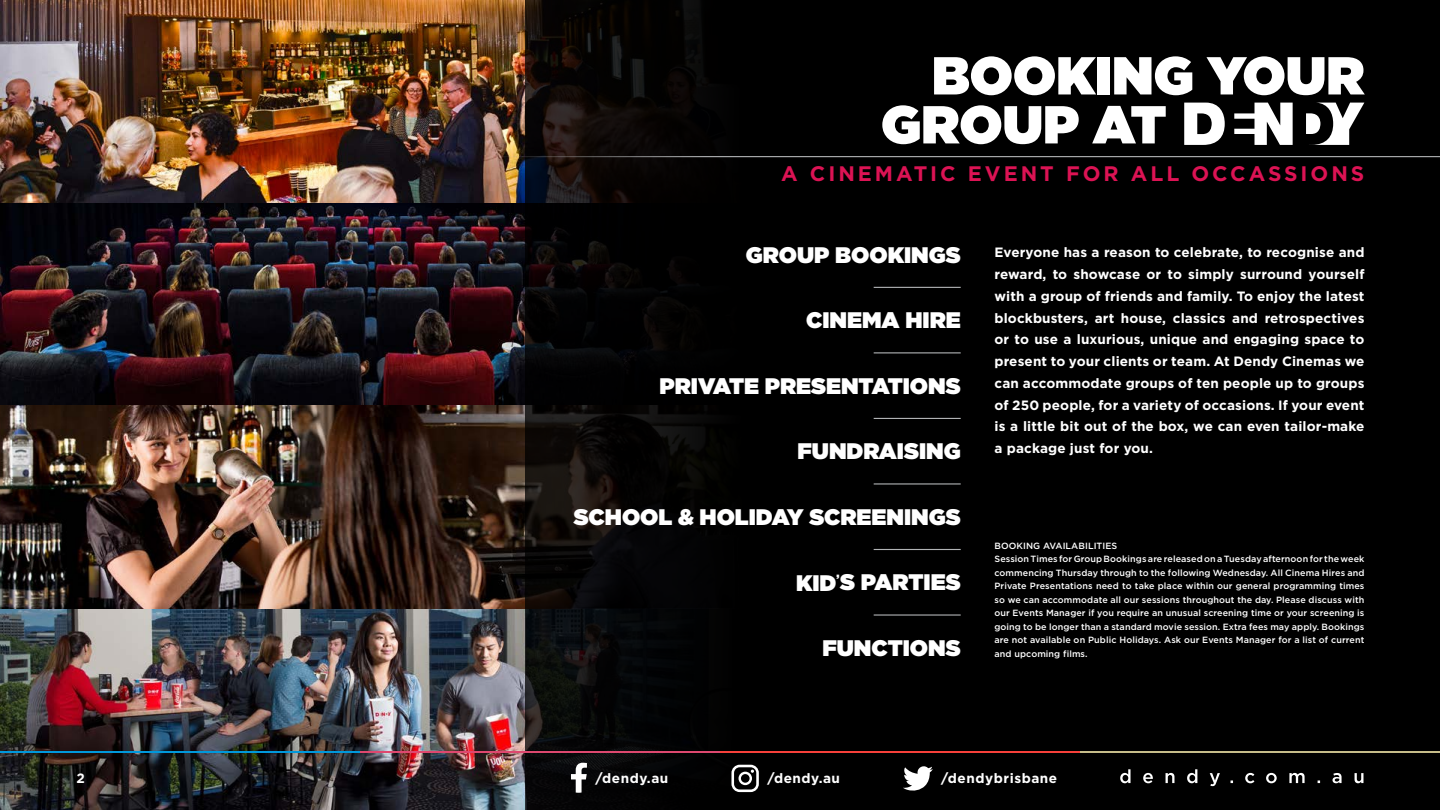
<style>
.page{position:relative;width:1440px;height:810px;background:#fff}
.page>*{position:absolute;margin:0;border:0;box-sizing:border-box;transform-origin:0 0}
.t1{font:900 53.32px/49px "Gotham";color:#fff}
.t2{font:900 22.5px "Gotham";color:#fff}
.t3{font:700 21px "Gotham";letter-spacing:.14em;color:#dc1354}
.t4{font:700 13.58px "Gotham";letter-spacing:.04em;color:#fff}
.t5{font:700 13.5px/21.8px "Gotham";letter-spacing:.01em;color:#fff;text-align:justify}
.t6{font:500 9px/13.5px "Gotham";letter-spacing:.01em;color:#fff}
</style>
<div class="page">
<img style="left:0;top:0;width:525px;height:810px">
<div style="left:525px;top:0;width:915px;height:810px;background:#000"></div>
<svg style="left:1120px;top:769px;width:243px;height:17px"></svg>
<svg style="left:571px;top:763px;width:16px;height:30px"></svg>
<svg style="left:731px;top:765px;width:28px;height:27px"></svg>
<svg style="left:903px;top:766px;width:30px;height:25px"></svg>
<hr style="left:1080px;top:752px;width:360px;height:1px;background:#c6bc89">
<hr style="left:720px;top:752px;width:360px;height:1px;background:#f7403a">
<hr style="left:0;top:752px;width:360px;height:1px;background:#0098db">
<hr style="left:360px;top:752px;width:360px;height:1px;background:#de486f">
<svg style="left:1184px;top:103px;width:180px;height:42px"></svg>
<hr style="left:874px;top:287px;width:87px;height:1px;background:#b1b3b5">
<hr style="left:874px;top:352px;width:87px;height:1px;background:#b1b3b5">
<hr style="left:874px;top:418px;width:87px;height:1px;background:#b1b3b5">
<hr style="left:874px;top:483px;width:87px;height:2px;background:#b1b3b5">
<hr style="left:874px;top:549px;width:87px;height:1px;background:#b1b3b5">
<hr style="left:874px;top:614px;width:87px;height:2px;background:#b1b3b5">
<hr style="left:272px;top:156px;width:1168px;height:1px;background:#b1b3b5">
<h1 class="t1" style="left:881px;top:50px;width:485px;text-indent:51px">BOOKING YOUR<br>GROUP AT</h1>
<h3 class="t3" style="left:781px;top:161px;width:585px">A CINEMATIC EVENT FOR ALL OCCASSIONS</h3>
<h2 class="t2" style="left:746px;top:242px;width:216px">GROUP BOOKINGS</h2>
<h2 class="t2" style="left:806px;top:307px;width:156px">CINEMA HIRE</h2>
<h2 class="t2" style="left:660px;top:373px;width:303px">PRIVATE PRESENTATIONS</h2>
<h2 class="t2" style="left:798px;top:438px;width:165px">FUNDRAISING</h2>
<h2 class="t2" style="left:574px;top:504px;width:389px">SCHOOL &amp; HOLIDAY SCREENINGS</h2>
<h2 class="t2" style="left:796px;top:570px;width:166px">KID<sup>’</sup>S PARTIES</h2>
<h2 class="t2" style="left:822px;top:635px;width:140px">FUNCTIONS</h2>
<p class="t5" style="left:994px;top:241px;width:372px">Everyone has a reason to celebrate, to recognise and reward, to showcase or to simply surround yourself with a group of friends and family. To enjoy the latest blockbusters, art house, classics and retrospectives or to use a luxurious, unique and engaging space to present to your clients or team. At Dendy Cinemas we can accommodate groups of ten people up to groups of 250 people, for a variety of occasions. If your event is a little bit out of the box, we can even tailor-make a package just for you.</p>
<p class="t6" style="left:994px;top:539px;width:371px">BOOKING AVAILABILITIES<br>Session Times for Group Bookings are released on a Tuesday afternoon for the week commencing Thursday through to the following Wednesday. All Cinema Hires and Private Presentations need to take place within our general programming times so we can accommodate all our sessions throughout the day. Please discuss with our Events Manager if you require an unusual screening time or your screening is going to be longer than a standard movie session. Extra fees may apply. Bookings are not available on Public Holidays. Ask our Events Manager for a list of current and upcoming films.</p>
<h3 class="t5" style="left:77px;top:767px;width:10px">2</h3>
<h3 class="t4" style="left:595px;top:770px;width:74px">/dendy.au</h3>
<h3 class="t4" style="left:767px;top:771px;width:74px">/dendy.au</h3>
<h3 class="t4" style="left:941px;top:771px;width:118px">/dendybrisbane</h3>
</div>
